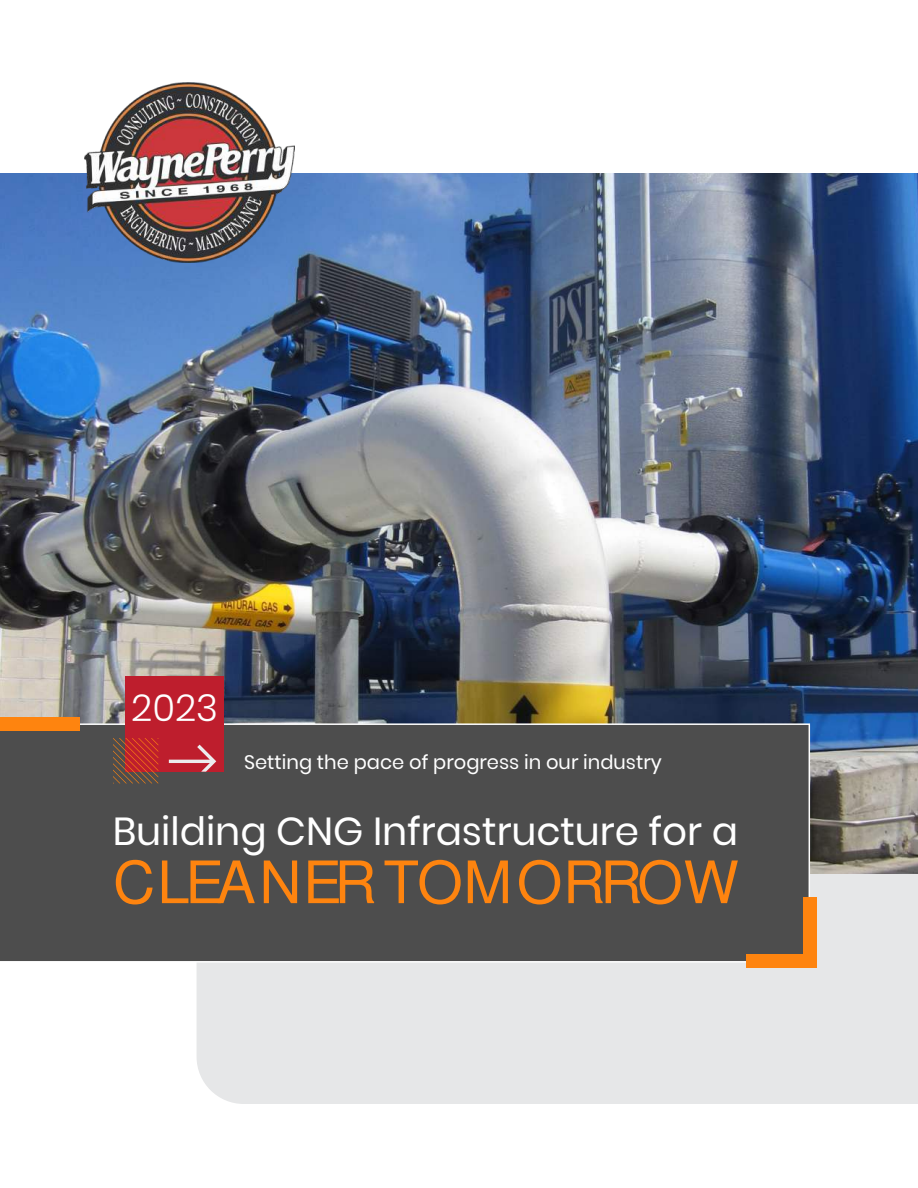
<style>
.page{position:relative;width:918px;height:1188px;background:#fff}
.page>*{position:absolute;margin:0;border:0;box-sizing:border-box;transform-origin:0 0}
.t1{font:700 58.5px "Poppins";letter-spacing:.01em;color:#fe840f}
.t2{font:39px "Poppins";color:#fff}
.t3{font:300 37.35px "Poppins";color:#fff}
.t4{font:19.5px "Poppins";color:#fff}
</style>
<div class="page">
<div style="left:197px;top:874px;width:721px;height:230px;background:#e6e7e8"></div>
<img style="left:1px;top:173px;width:917px;height:701px">
<div style="left:0;top:723px;width:810px;height:240px;background:#4d4d4d"></div>
<img style="left:84px;top:82px;width:210px;height:181px">
<div style="left:126px;top:676px;width:98px;height:96px;background:#be1e2d"></div>
<svg style="left:169px;top:745px;width:47px;height:27px"></svg>
<svg style="left:113px;top:738px;width:45px;height:45px"></svg>
<div style="left:0;top:717px;width:80px;height:14px;background:#fe840f"></div>
<div style="left:746px;top:954px;width:71px;height:14px;background:#fe840f"></div>
<div style="left:804px;top:897px;width:13px;height:71px;background:#fe840f"></div>
<h3 class="t3" style="left:131px;top:686px;width:88px">2023</h3>
<p class="t4" style="left:244px;top:750px;width:419px">Setting the pace of progress in our industry</p>
<h2 class="t2" style="left:113px;top:806px;width:627px">Building CNG Infrastructure for a</h2>
<h1 class="t1" style="left:113px;top:860px;width:627px">CLEANER TOMORROW</h1>
</div>
